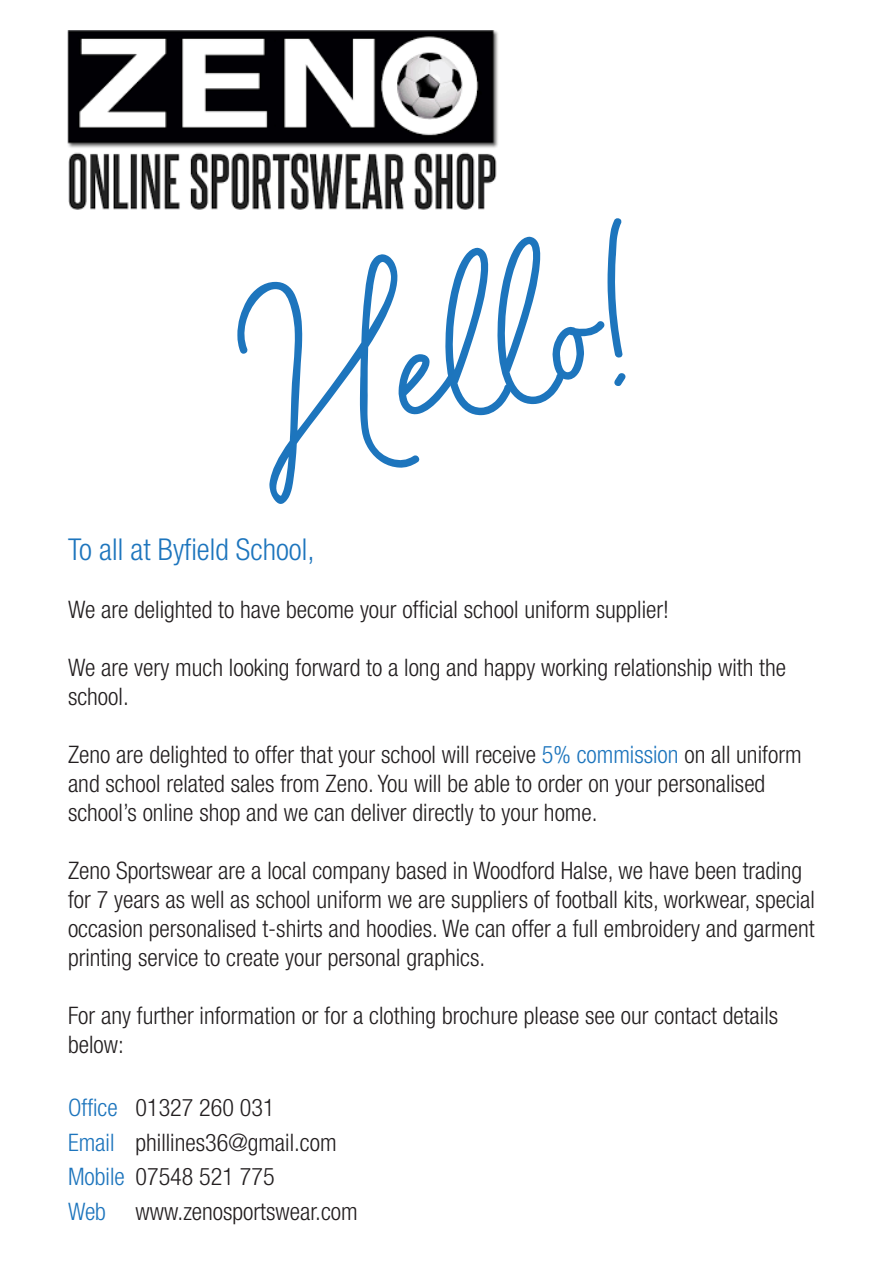
<style>
.page{position:relative;width:893px;height:1263px;background:#fff}
.page>*{position:absolute;margin:0;border:0;box-sizing:border-box;transform-origin:0 0}
.t1{font:158.85px "Barcelony";color:#1d75bd}
.t2{font:300 condensed 30.15px "Helvetica Neue";color:#1d75bd}
.t3{font:300 condensed 24.15px/29px "Helvetica Neue";color:#231f20}
.s1{color:#1d75bd}
</style>
<div class="page">
<img style="left:67px;top:30px;width:431px;height:180px">
<h1 class="t1" style="left:235px;top:295px;width:403px;rotate:-12deg">Hello!</h1>
<p class="t2" style="left:68px;top:532px;width:248px">To all at Byfield School,</p>
<p class="t3" style="left:68px;top:595px;width:602px">We are delighted to have become your official school uniform supplier!</p>
<p class="t3" style="left:68px;top:652px;width:719px">We are very much looking forward to a long and happy working relationship with the school.</p>
<p class="t3" style="left:68px;top:739px;width:735px">Zeno are delighted to offer that your school will receive <span class="s1">5% commission</span> on all uniform and school related sales from Zeno. You will be able to order on your personalised school’s online shop and we can deliver directly to your home.</p>
<p class="t3" style="left:68px;top:855px;width:748px">Zeno Sportswear are a local company based in Woodford Halse, we have been trading for 7 years as well as school uniform we are suppliers of football kits, workwear, special occasion personalised t-shirts and hoodies. We can offer a full embroidery and garment printing service to create your personal graphics.</p>
<p class="t3" style="left:68px;top:1000px;width:712px">For any further information or for a clothing brochure please see our contact details below:</p>
<p class="t3" style="left:68px;top:1090px;width:291px;line-height:34.5px"><span class="s1">Office</span> 01327 260 031<br><span class="s1">Email</span> phillines36@gmail.com<br><span class="s1">Mobile</span> 07548 521 775<br><span class="s1">Web</span> www.zenosportswear.com</p>
</div>
